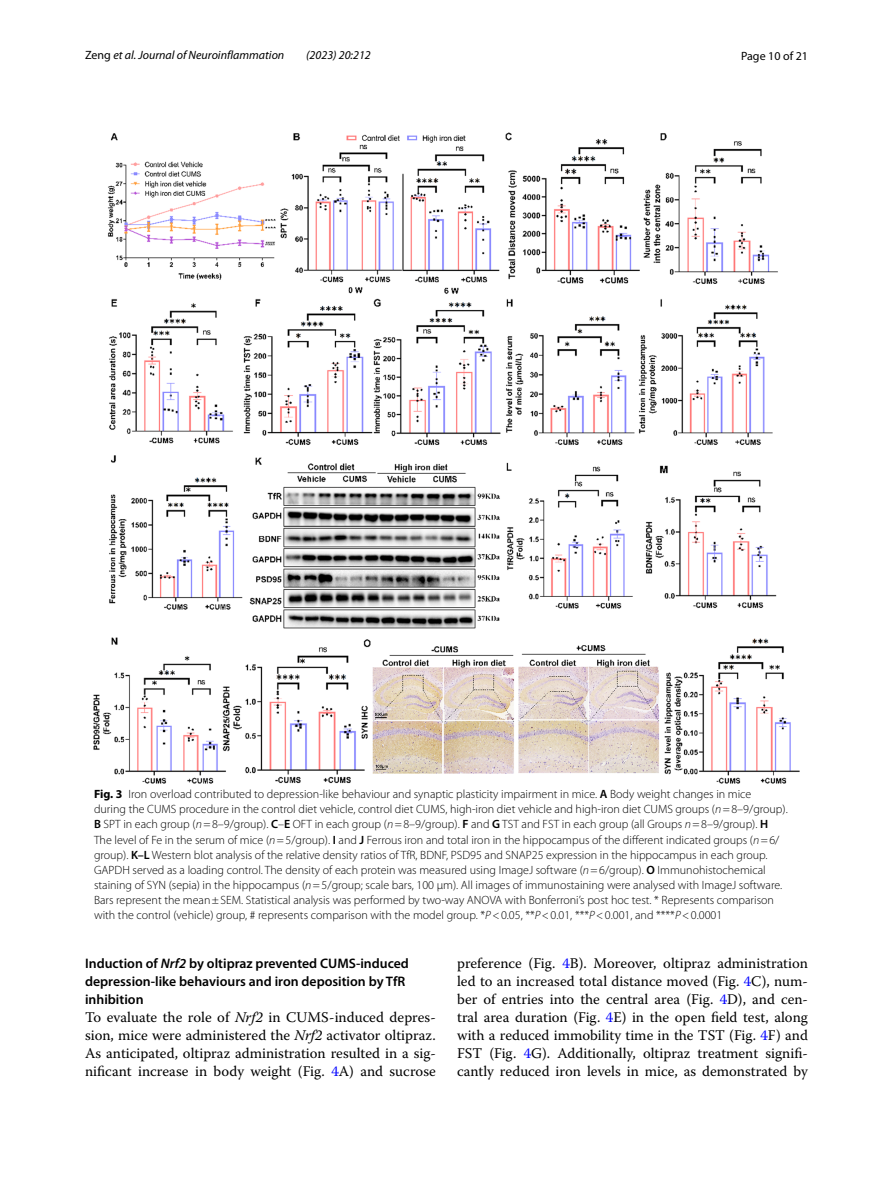
<style>
.page{position:relative;width:893px;height:1187px;background:#fff}
.page>*{position:absolute;margin:0;border:0;box-sizing:border-box;transform-origin:0 0}
.t1{font:14.7px/18px "Warnock Pro";color:#000;text-align:justify}
.t2{font:600 13.8px/18px "Myriad Pro";color:#000}
.t3{font:300 12px/15px "Myriad Pro";color:#000}
.t4{font:italic 12px "Myriad Pro";color:#000}
.t5{font:12px "Myriad Pro";color:#000}
.s1{font-style:normal}
.s2{font-weight:700}
.s3{font-weight:600}
.s4{font-style:italic}
.s5{color:#00f}
</style>
<div class="page">
<img style="left:94px;top:133px;width:705px;height:650px">
<p class="t4" style="left:85px;top:48px;width:201px"><span class="s1">Zeng</span> et al. Journal of Neuroinflammation</p>
<p class="t4" style="left:306px;top:48px;width:66px">(2023) 20:212</p>
<p class="t5" style="left:741px;top:48px;width:68px">Page 10 of 21</p>
<p class="t3" style="left:94px;top:787px;width:695px"><span class="s2">Fig. 3</span> Iron overload contributed to depression-like behaviour and synaptic plasticity impairment in mice. <span class="s3">A</span> Body weight changes in mice<br>during the CUMS procedure in the control diet vehicle, control diet CUMS, high-iron diet vehicle and high-iron diet CUMS groups (<span class="s4">n</span>=8–9/group).<br><span class="s3">B</span> SPT in each group (<span class="s4">n</span>=8–9/group). <span class="s3">C</span>–<span class="s3">E</span> OFT in each group (<span class="s4">n</span>=8–9/group). <span class="s3">F</span> and <span class="s3">G</span> TST and FST in each group (all Groups <span class="s4">n</span>=8–9/group). <span class="s3">H </span>The level of Fe in the serum of mice (<span class="s4">n</span>=5/group). <span class="s3">I</span> and <span class="s3">J</span> Ferrous iron and total iron in the hippocampus of the different indicated groups (<span class="s4">n</span>=6/ group). <span class="s3">K–L</span> Western blot analysis of the relative density ratios of TfR, BDNF, PSD95 and SNAP25 expression in the hippocampus in each group.<br>GAPDH served as a loading control. The density of each protein was measured using ImageJ software (<span class="s4">n</span>=6/group). <span class="s3">O</span> Immunohistochemical staining of SYN (sepia) in the hippocampus (<span class="s4">n</span>=5/group; scale bars, 100 μm). All images of immunostaining were analysed with ImageJ software.<br>Bars represent the mean±SEM. Statistical analysis was performed by two-way ANOVA with Bonferroni’s post hoc test. * Represents comparison with the control (vehicle) group, # represents comparison with the model group. *<span class="s4">P</span>&lt;0.05, **<span class="s4">P</span>&lt;0.01, ***<span class="s4">P</span>&lt;0.001, and ****<span class="s4">P</span>&lt;0.0001</p>
<p class="t2" style="left:85px;top:953px;width:325px">Induction of <span class="s4">Nrf2</span> by oltipraz prevented CUMS‑induced depression‑like behaviours and iron deposition by TfR inhibition</p>
<p class="t1" style="left:85px;top:1007px;width:352px">To evaluate the role of <span class="s4">Nrf2</span> in CUMS-induced depres&shy;sion, mice were administered the <span class="s4">Nrf2</span> activator oltipraz.<br>As anticipated, oltipraz administration resulted in a sig&shy;nificant increase in body weight (Fig. <span class="s5">4</span>A) and sucrose</p>
<p class="t1" style="left:457px;top:953px;width:352px">preference (Fig. <span class="s5">4</span>B). Moreover, oltipraz administration led to an increased total distance moved (Fig. <span class="s5">4</span>C), num&shy;ber of entries into the central area (Fig. <span class="s5">4</span>D), and cen&shy;tral area duration (Fig. <span class="s5">4</span>E) in the open field test, along with a reduced immobility time in the TST (Fig. <span class="s5">4</span>F) and FST (Fig. <span class="s5">4</span>G). Additionally, oltipraz treatment signifi&shy;cantly reduced iron levels in mice, as demonstrated by</p>
</div>
